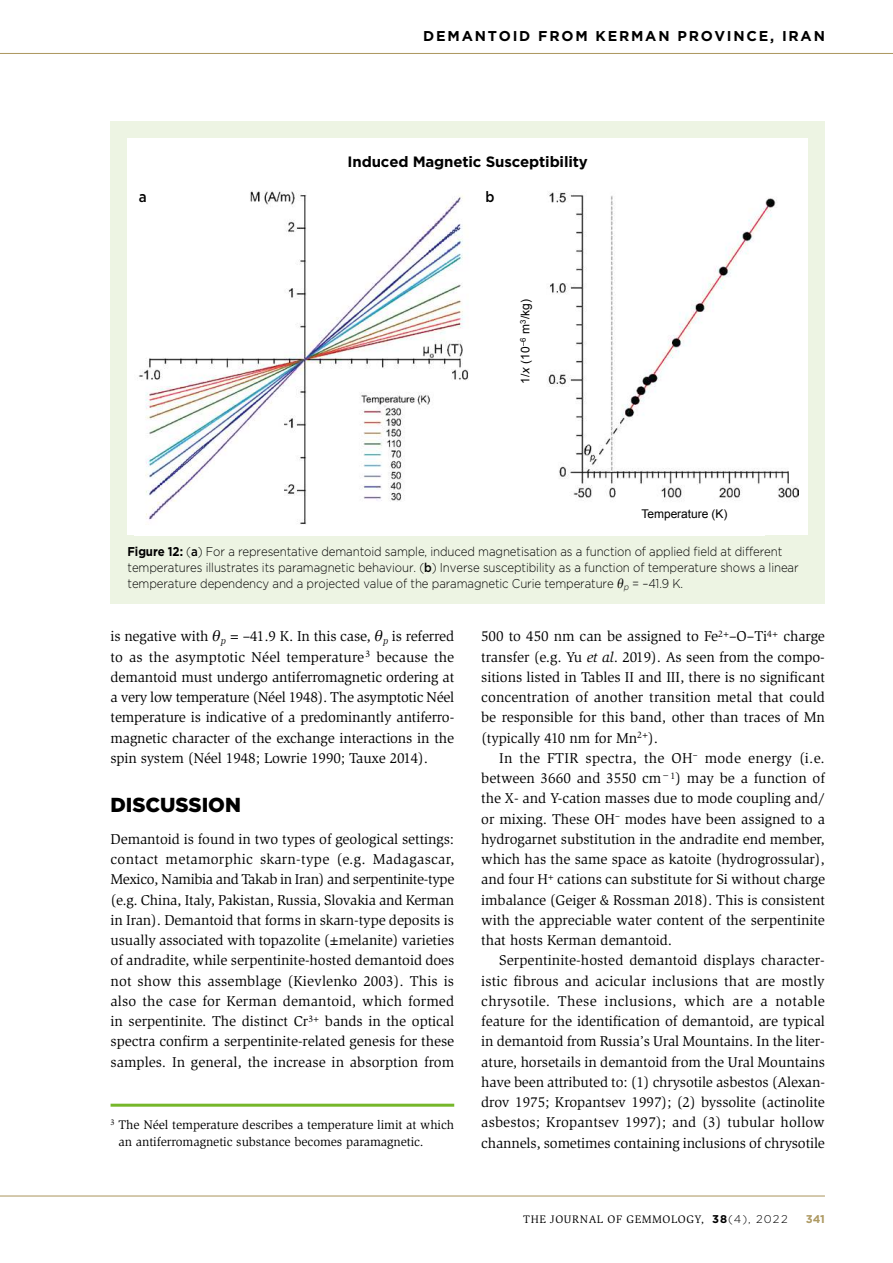
<style>
.page{position:relative;width:893px;height:1263px;background:#fff}
.page>*{position:absolute;margin:0;border:0;box-sizing:border-box;transform-origin:0 0}
.t1{font:900 20.25px "Gotham";letter-spacing:-.005em;color:#000}
.t2{font:700 15px "Gotham";letter-spacing:-.01em;color:#000}
.t3{font:500 15px "Gotham";color:#000;scale:.9 1}
.t4{font:14.7px/20.2px "Slimbach";letter-spacing:-.005em;color:#000;text-align:justify}
.t5{font:700 14.25px "Gotham";letter-spacing:.125em;color:#000}
.t6{font:300 12.75px/15.8px "Gotham";letter-spacing:-.01em;color:#000;scale:.9 1}
.t7{font:12.75px/16.5px "Slimbach";letter-spacing:-.005em;color:#000}
.t8{font:12px "Arial";letter-spacing:-.005em;color:#000}
.t9{font:11.25px "Slimbach";letter-spacing:.05em;color:#000}
.t10{font:700 11.25px "Gotham";color:#ae9a63}
.s1{font-style:italic}
.s2{font-weight:700}
.s3{font-weight:500}
.s4{font-family:"Georgia";font-weight:400;font-style:italic}
.s5{font-family:"Georgia";font-style:italic}
.s6{font-family:"Georgia"}
.s7{font-family:"Gotham";font-weight:700}
.s8{font-family:"Gotham";font-weight:300}
</style>
<div class="page">
<hr style="left:0;top:53px;width:893px;height:1px;background:#ae9a63">
<hr style="left:0;top:1195px;width:825px;height:1px;background:#ae9a63">
<div style="left:111px;top:121px;width:714px;height:483px;background:#edf4e3"></div>
<div style="left:128px;top:138px;width:680px;height:397px;background:#fff"></div>
<img style="left:138px;top:191px;width:331px;height:334px">
<img style="left:547px;top:192px;width:251px;height:309px">
<hr style="left:111px;top:1104px;width:343px;height:3px;background:#76b72a">
<p class="t5" style="left:423px;top:29px;width:403px">DEMANTOID FROM KERMAN PROVINCE, IRAN</p>
<p class="t2" style="left:348px;top:155px;width:242px">Induced Magnetic Susceptibility</p>
<p class="t3" style="left:139px;top:190px;width:10px">a</p>
<p class="t3" style="left:485px;top:190px;width:12px">b</p>
<p class="t8" style="left:521px;top:384px;width:86px;rotate:-90deg">1/<span class="s1">x</span> (10<sup>–6</sup> m<sup>3</sup>/kg)</p>
<p class="t8" style="left:642px;top:509px;width:87px">Temperature (K)</p>
<p class="t6" style="left:128px;top:544px;width:747px"><span class="s2">Figure 12:</span> (<span class="s3">a</span>) For a representative demantoid sample, induced magnetisation as a function of applied field at different temperatures illustrates its paramagnetic behaviour. (<span class="s3">b</span>) Inverse susceptibility as a function of temperature shows a linear temperature dependency and a projected value of the paramagnetic Curie temperature <span class="s4">θ</span><sub>p</sub> = –41.9 K.</p>
<p class="t4" style="left:111px;top:627px;width:345px">is negative with <span class="s5">θ</span><sub>p</sub> <span class="s6">=</span> –41.9 K. In this case, <span class="s5">θ</span><sub>p</sub> is referred to as the asymptotic Néel temperature<sup>3</sup> because the demantoid must undergo antiferromagnetic ordering at a very low temperature (Néel 1948). The asymptotic Néel temperature is indicative of a predominantly antiferro&shy;magnetic character of the exchange interactions in the spin system (Néel 1948; Lowrie 1990; Tauxe 2014).</p>
<h1 class="t1" style="left:111px;top:796px;width:132px">DISCUSSION</h1>
<p class="t4" style="left:111px;top:830px;width:345px">Demantoid is found in two types of geological settings: contact metamorphic skarn-type (e.g. Madagascar, Mexico, Namibia and Takab in Iran) and serpentinite-type (e.g. China, Italy, Pakistan, Russia, Slovakia and Kerman in Iran). Demantoid that forms in skarn-type deposits is usually associated with topazolite (<span class="s6">±</span>melanite) varieties of andradite, while serpentinite-hosted demantoid does not show this assemblage (Kievlenko 2003). This is also the case for Kerman demantoid, which formed in serpentinite. The distinct Cr<sup>3</sup><sup>+</sup> bands in the optical spectra confirm a serpentinite-related genesis for these samples. In general, the increase in absorption from</p>
<p class="t7" style="left:119px;top:1117px;width:337px;text-indent:-8px"><sup>3</sup> The Néel temperature describes a temperature limit at which an antiferromagnetic substance becomes paramagnetic.</p>
<p class="t4" style="left:481px;top:627px;width:345px">500 to 450 nm can be assigned to Fe<sup>2</sup><sup>+</sup>–O–Ti<sup>4</sup><sup>+</sup> charge transfer (e.g. Yu <span class="s1">et al</span>. 2019). As seen from the compo&shy;sitions listed in Tables II and III, there is no significant concentration of another transition metal that could be responsible for this band, other than traces of Mn (typically 410 nm for Mn<sup>2</sup><sup>+</sup>).</p>
<p class="t4" style="left:481px;top:749px;width:345px;text-indent:18px">In the FTIR spectra, the OH<sup>–</sup> mode energy (i.e. between 3660 and 3550 cm<sup>−1</sup>) may be a function of the X- and Y-cation masses due to mode coupling and/ or mixing. These OH<sup>–</sup> modes have been assigned to a hydrogarnet substitution in the andradite end member, which has the same space as katoite (hydrogrossular), and four H<sup>+</sup> cations can substitute for Si without charge imbalance (Geiger &amp; Rossman 2018). This is consistent with the appreciable water content of the serpentinite that hosts Kerman demantoid.</p>
<p class="t4" style="left:481px;top:951px;width:345px;text-indent:18px">Serpentinite-hosted demantoid displays character&shy;istic fibrous and acicular inclusions that are mostly chrysotile. These inclusions, which are a notable feature for the identification of demantoid, are typical in demantoid from Russia’s Ural Mountains. In the liter&shy;ature, horsetails in demantoid from the Ural Mountains have been attributed to: (1) chrysotile asbestos (Alexan&shy;drov 1975; Kropantsev 1997); (2) byssolite (actinolite asbestos; Kropantsev 1997); and (3) tubular hollow channels, sometimes containing inclusions of chrysotile</p>
<p class="t9" style="left:523px;top:1215px;width:266px">THE JOURNAL OF GEMMOLOGY, <span class="s7">38</span><span class="s8">(4), 2022</span></p>
<p class="t10" style="left:806px;top:1214px;width:21px">341</p>
</div>
